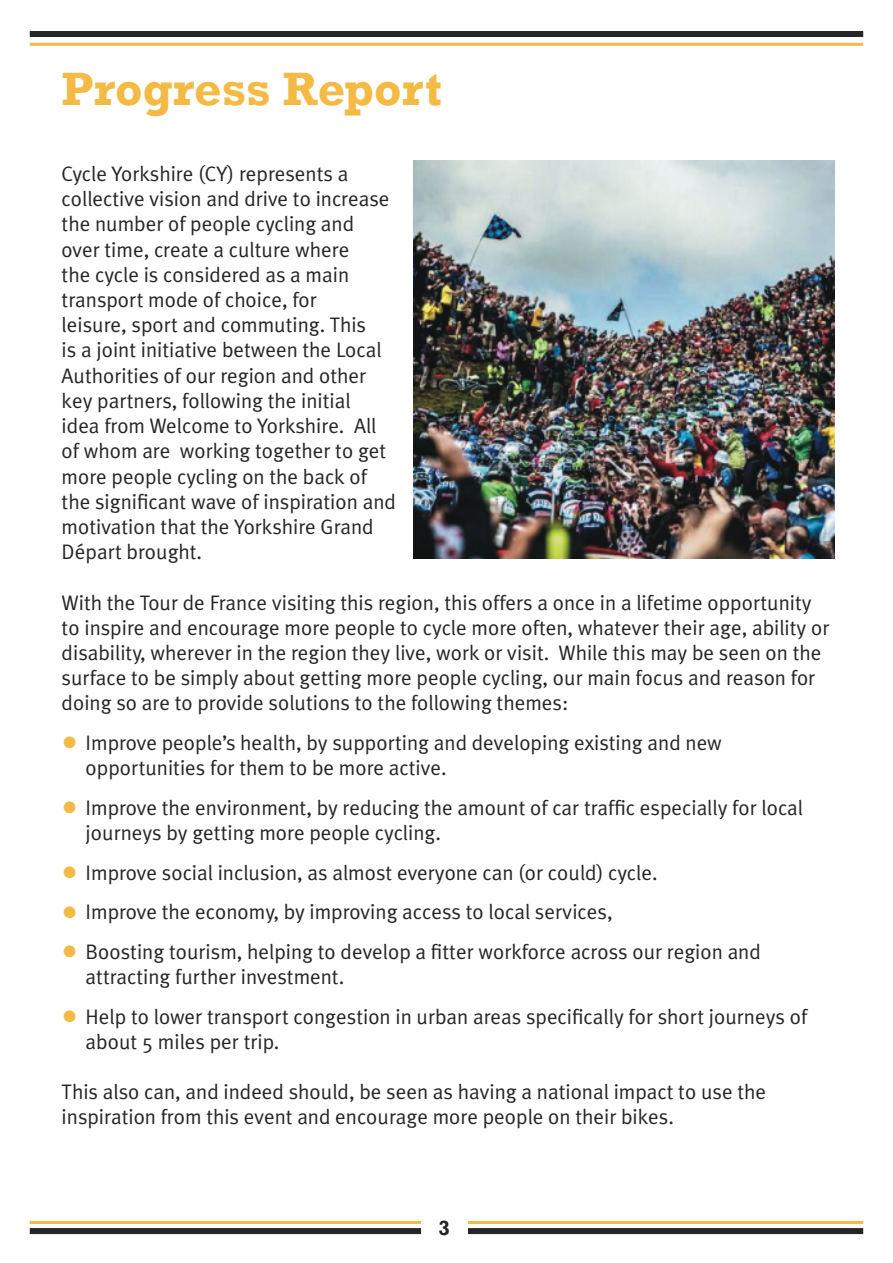
<style>
.page{position:relative;width:893px;height:1263px;background:#fff}
.page>*{position:absolute;margin:0;border:0;box-sizing:border-box;transform-origin:0 0}
.t1{font:700 48px "Rockwell";color:#f3ba45}
.t2{font:21px/25.2px "Meta Plus Normal";color:#262527}
.t3{font:700 21px "Rockwell";color:#262527}
.s1{font-size:33px;color:#f3ba45}
</style>
<div class="page">
<div style="left:30px;top:31px;width:833px;height:6px;background:#262527"></div>
<hr style="left:30px;top:43px;width:833px;height:3px;background:#f3ba45">
<div style="left:30px;top:1228px;width:833px;height:6px;background:#262527"></div>
<hr style="left:30px;top:1221px;width:833px;height:3px;background:#f3ba45">
<div style="left:421px;top:1218px;width:47px;height:28px;background:#fff"></div>
<img style="left:414px;top:160px;width:420px;height:398px">
<h1 class="t1" style="left:62px;top:60px;width:382px">Progress Report</h1>
<p class="t2" style="left:62px;top:161px;width:336px">Cycle Yorkshire (CY) represents a collective vision and drive to increase the number of people cycling and over time, create a culture where<br>the cycle is considered as a main transport mode of choice, for<br>leisure, sport and commuting. This<br>is a joint initiative between the Local Authorities of our region and other key partners, following the initial<br>idea from Welcome to Yorkshire. All of whom are working together to get more people cycling on the back of the significant wave of inspiration and motivation that the Yorkshire Grand Départ brought.</p>
<p class="t2" style="left:62px;top:589px;width:769px">With the Tour de France visiting this region, this offers a once in a lifetime opportunity to inspire and encourage more people to cycle more often, whatever their age, ability or disability, wherever in the region they live, work or visit. While this may be seen on the surface to be simply about getting more people cycling, our main focus and reason for doing so are to provide solutions to the following themes:</p>
<p class="t2" style="left:86px;top:730px;width:638px;text-indent:-24px"><span class="s1">•</span> Improve people’s health, by supporting and developing existing and new opportunities for them to be more active.</p>
<p class="t2" style="left:86px;top:795px;width:719px;text-indent:-24px"><span class="s1">•</span> Improve the environment, by reducing the amount of car traffic especially for local journeys by getting more people cycling.</p>
<p class="t2" style="left:62px;top:859px;width:597px"><span class="s1">•</span> Improve social inclusion, as almost everyone can (or could) cycle.</p>
<p class="t2" style="left:62px;top:899px;width:552px"><span class="s1">•</span> Improve the economy, by improving access to local services,</p>
<p class="t2" style="left:86px;top:939px;width:677px;text-indent:-24px"><span class="s1">•</span> Boosting tourism, helping to develop a fitter workforce across our region and attracting further investment.</p>
<p class="t2" style="left:86px;top:1003px;width:723px;text-indent:-24px"><span class="s1">•</span> Help to lower transport congestion in urban areas specifically for short journeys of about 5 miles per trip.</p>
<p class="t2" style="left:62px;top:1079px;width:706px">This also can, and indeed should, be seen as having a national impact to use the inspiration from this event and encourage more people on their bikes.</p>
<p class="t3" style="left:439px;top:1215px;width:13px">3</p>
</div>
